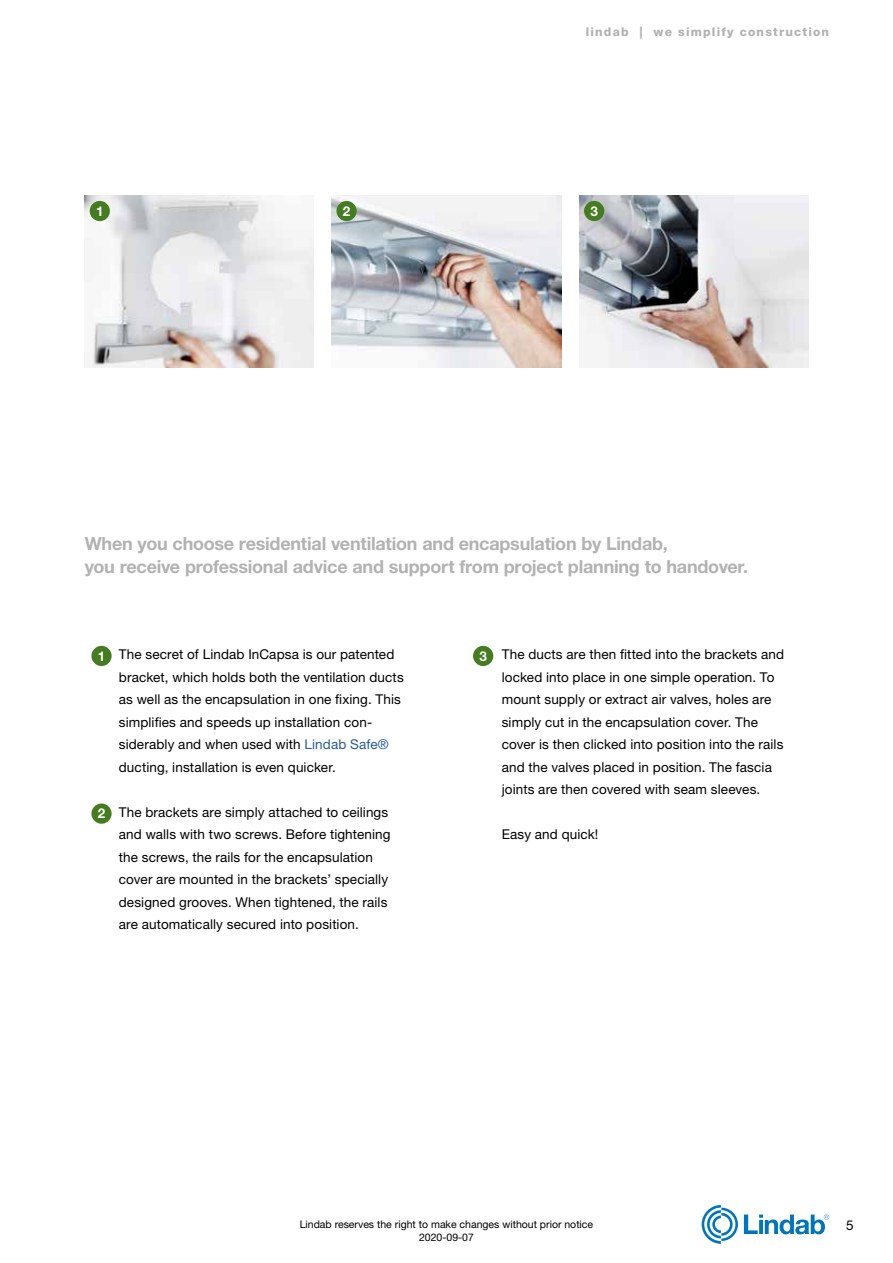
<style>
.page{position:relative;width:893px;height:1263px;background:#fff}
.page>*{position:absolute;margin:0;border:0;box-sizing:border-box;transform-origin:0 0}
.t1{font:700 18px/22.5px "Helvetica Neue LT Pro";letter-spacing:-.015em;color:#b3b2b2}
.t2{font:13.5px/22.5px "Helvetica Neue LT Pro";letter-spacing:.01em;color:#000}
.t3{font:700 13.5px "Helvetica Neue LT Pro";color:#fff}
.t4{font:800 12px "Helvetica Neue LT Pro";letter-spacing:.1em;color:#b3b2b2}
.t5{font:10.5px "Helvetica Neue LT Pro";color:#000}
.s1{color:#275b9b}
</style>
<div class="page">
<svg style="left:744px;top:1214px;width:85px;height:20px"></svg>
<svg style="left:702px;top:1205px;width:36px;height:39px"></svg>
<img style="left:332px;top:196px;width:229px;height:171px">
<img style="left:579px;top:196px;width:229px;height:171px">
<img style="left:85px;top:196px;width:229px;height:171px">
<div style="left:90px;top:201px;width:20px;height:20px;background:#457c1f;border-radius:50%"></div>
<div style="left:336px;top:201px;width:21px;height:20px;background:#457c1f;border-radius:50%"></div>
<div style="left:584px;top:201px;width:20px;height:20px;background:#457c1f;border-radius:50%"></div>
<div style="left:91px;top:646px;width:21px;height:20px;background:#457c1f;border-radius:50%"></div>
<div style="left:91px;top:803px;width:21px;height:21px;background:#457c1f;border-radius:50%"></div>
<div style="left:473px;top:646px;width:20px;height:20px;background:#457c1f;border-radius:50%"></div>
<p class="t4" style="left:586px;top:25px;width:245px">lindab | we simplify construction</p>
<p class="t3" style="left:96px;top:202px;width:9px">1</p>
<p class="t3" style="left:343px;top:202px;width:9px">2</p>
<p class="t3" style="left:590px;top:202px;width:9px">3</p>
<h1 class="t1" style="left:85px;top:532px;width:665px">When you choose residential ventilation and encapsulation by Lindab,<br>you receive professional advice and support from project planning to handover.</h1>
<p class="t3" style="left:98px;top:647px;width:9px">1</p>
<p class="t3" style="left:98px;top:805px;width:9px">2</p>
<p class="t2" style="left:119px;top:643px;width:286px">The secret of Lindab InCapsa is our patented bracket, which holds both the ventilation ducts as well as the encapsulation in one fixing. This simplifies and speeds up installation con&shy;siderably and when used with <span class="s1">Lindab Safe® </span>ducting, installation is even quicker.</p>
<p class="t2" style="left:119px;top:800px;width:273px">The brackets are simply attached to ceilings and walls with two screws. Before tightening the screws, the rails for the encapsulation cover are mounted in the brackets’ specially designed grooves. When tightened, the rails are automatically secured into position.</p>
<p class="t3" style="left:479px;top:647px;width:9px">3</p>
<p class="t2" style="left:502px;top:643px;width:284px">The ducts are then fitted into the brackets and locked into place in one simple operation. To mount supply or extract air valves, holes are simply cut in the encapsulation cover. The cover is then clicked into position into the rails and the valves placed in position. The fascia joints are then covered with seam sleeves.</p>
<p class="t2" style="left:502px;top:823px;width:98px">Easy and quick!</p>
<p class="t5" style="left:300px;top:1218px;width:295px">Lindab reserves the right to make changes without prior notice</p>
<p class="t2" style="left:846px;top:1214px;width:9px">5</p>
<p class="t5" style="left:419px;top:1230px;width:56px">2020-09-07</p>
</div>
